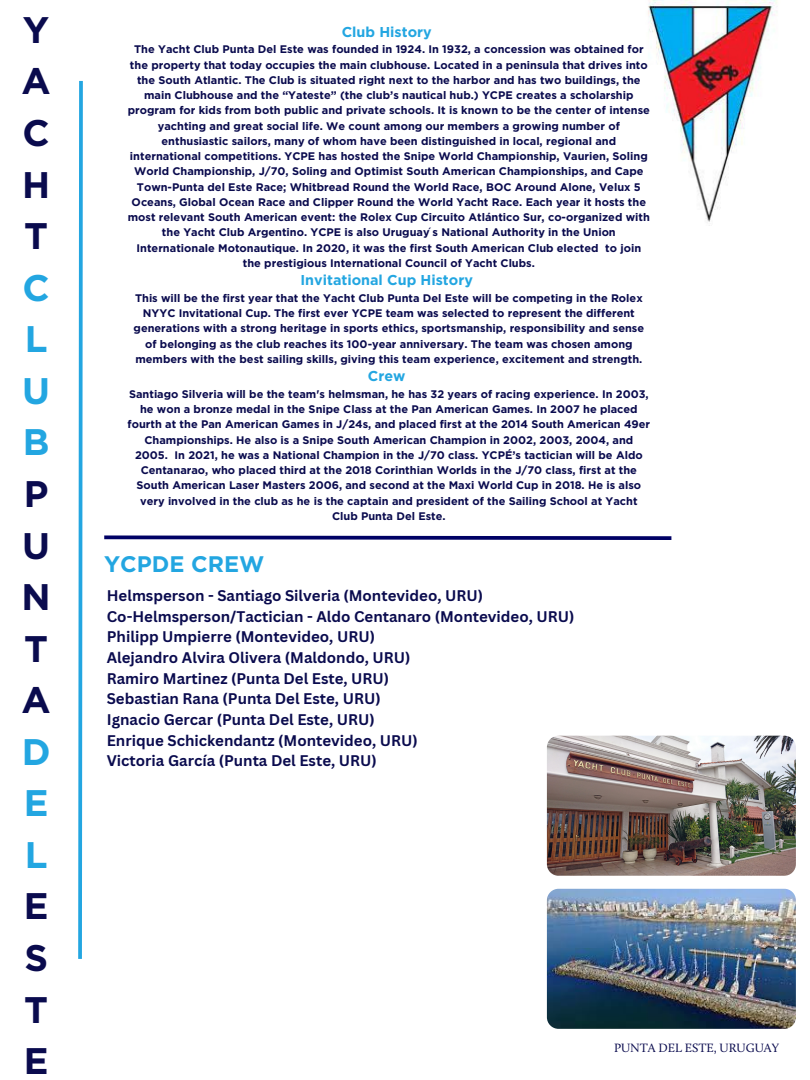
<style>
.page{position:relative;width:810px;height:1080px;background:#fff}
.page>*{position:absolute;margin:0;border:0;box-sizing:border-box;transform-origin:0 0}
.t1{font:700 36.94px/51.6px "Gotham";color:#0a0b4e;text-align:justify}
.t2{font:700 36.94px/51.6px "Gotham";color:#23a6e1;text-align:justify}
.t3{font:700 22.5px "Gotham";color:#23a6e1}
.t4{font:700 15px/20.6px "Canva Sans";color:#0a0b4e}
.t5{font:700 14.31px "Gotham";color:#23a6e1}
.t6{font:12.5px "Calluna";color:#0a0b4e}
.t7{font:700 11px/15.2px "Gotham";color:#0a0b4e;text-align:center}
.s1{font-family:"Noto Sans";font-weight:400}
</style>
<div class="page">
<svg style="left:78px;top:80px;width:5px;height:879px;background:#59bce8"></svg>
<svg style="left:104px;top:535px;width:568px;height:5px;background:#3f408b"></svg>
<img style="left:648px;top:0;width:130px;height:226px">
<img style="left:547px;top:736px;width:249px;height:140px;border-radius:12px">
<img style="left:547px;top:889px;width:249px;height:140px;border-radius:12px">
<h1 class="t1" style="left:22px;top:4px;width:31px">Y A C H T</h1>
<h1 class="t2" style="left:22px;top:262px;width:29px">C L U B</h1>
<h1 class="t1" style="left:22px;top:468px;width:31px">P U N T A</h1>
<h1 class="t2" style="left:22px;top:726px;width:30px">D E L</h1>
<h1 class="t1" style="left:24px;top:880px;width:26px">E S T E</h1>
<h3 class="t5" style="left:342px;top:23px;width:92px">Club History</h3>
<p class="t7" style="left:128px;top:42px;width:524px">The Yacht Club Punta Del Este was founded in 1924. In 1932, a concession was obtained for the property that today occupies the main clubhouse. Located in a peninsula that drives into the South Atlantic. The Club is situated right next to the harbor and has two buildings, the main Clubhouse and the “Yateste” (the club’s nautical hub.) YCPE creates a scholarship program for kids from both public and private schools. It is known to be the center of intense yachting and great social life. We count among our members a growing number of enthusiastic sailors, many of whom have been distinguished in local, regional and international competitions. YCPE has hosted the Snipe World Championship, Vaurien, Soling World Championship, J/70, Soling and Optimist South American Championships, and Cape Town-Punta del Este Race; Whitbread Round the World Race, BOC Around Alone, Velux 5<br>Oceans, Global Ocean Race and Clipper Round the World Yacht Race. Each year it hosts the most relevant South American event: the Rolex Cup Circuito Atlántico Sur, co-organized with the Yacht Club Argentino. YCPE is also Uruguay <span class="s1">́</span>s National Authority in the Union Internationale Motonautique. In 2020, it was the first South American Club elected to join the prestigious International Council of Yacht Clubs.</p>
<h3 class="t5" style="left:301px;top:272px;width:174px">Invitational Cup History</h3>
<p class="t7" style="left:134px;top:290px;width:512px">This will be the first year that the Yacht Club Punta Del Este will be competing in the Rolex NYYC Invitational Cup. The first ever YCPE team was selected to represent the different generations with a strong heritage in sports ethics, sportsmanship, responsibility and sense of belonging as the club reaches its 100-year anniversary. The team was chosen among members with the best sailing skills, giving this team experience, excitement and strength.</p>
<h3 class="t5" style="left:368px;top:368px;width:39px">Crew</h3>
<p class="t7" style="left:128px;top:386px;width:524px">Santiago Silveria will be the team's helmsman, he has 32 years of racing experience. In 2003, he won a bronze medal in the Snipe Class at the Pan American Games. In 2007 he placed fourth at the Pan American Games in J/24s, and placed first at the 2014 South American 49er Championships. He also is a Snipe South American Champion in 2002, 2003, 2004, and 2005. In 2021, he was a National Champion in the J/70 class. YCPÉ’s tactician will be Aldo Centanarao, who placed third at the 2018 Corinthian Worlds in the J/70 class, first at the South American Laser Masters 2006, and second at the Maxi World Cup in 2018. He is also very involved in the club as he is the captain and president of the Sailing School at Yacht Club Punta Del Este.</p>
<h2 class="t3" style="left:104px;top:550px;width:162px">YCPDE CREW</h2>
<p class="t4" style="left:107px;top:585px;width:469px">Helmsperson - Santiago Silveria (Montevideo, URU)<br>Co-Helmsperson/Tactician - Aldo Centanaro (Montevideo, URU)<br>Philipp Umpierre (Montevideo, URU)<br>Alejandro Alvira Olivera (Maldondo, URU)<br>Ramiro Martinez (Punta Del Este, URU)<br>Sebastian Rana (Punta Del Este, URU)<br>Ignacio Gercar (Punta Del Este, URU)<br>Enrique Schickendantz (Montevideo, URU)<br>Victoria García (Punta Del Este, URU)</p>
<p class="t6" style="left:614px;top:1043px;width:167px">PUNTA DEL ESTE, URUGUAY</p>
</div>
